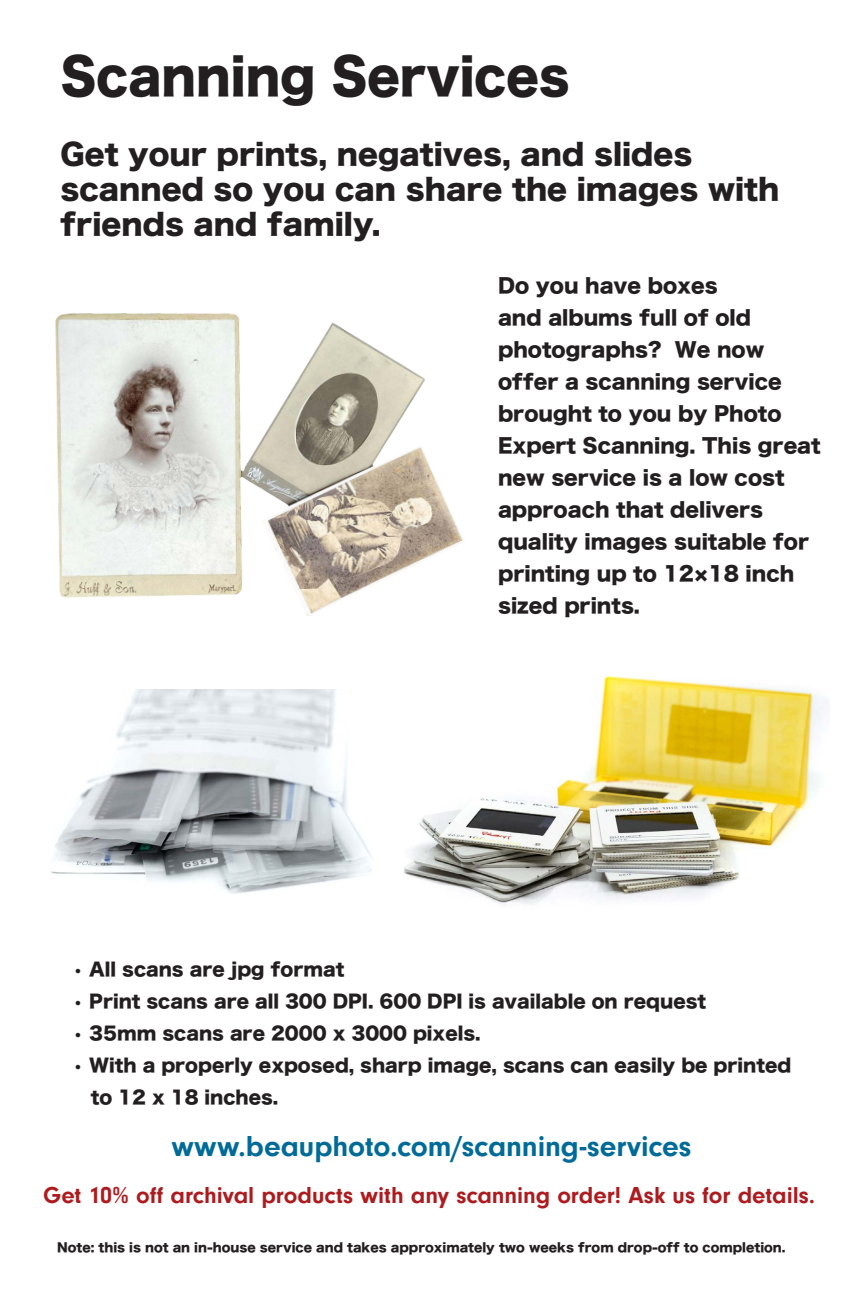
<style>
.page{position:relative;width:864px;height:1296px;background:#fff}
.page>*{position:absolute;margin:0;border:0;box-sizing:border-box;transform-origin:0 0}
.t1{font:49.6px "Hira Kaku Std W8";color:#231f20;scale:.95 1}
.t2{font:700 30px "Neuzeit Gro";color:#006b98}
.t3{font:29px/35px "Hira Kaku Std W8";color:#231f20}
.t4{font:700 24px "Neuzeit Gro";color:#ae1b1f}
.t5{font:19.8px/32px "Hira Kaku Std W8";color:#231f20}
.t6{font:18px/32px "Hira Kaku Std W8";color:#231f20}
.t7{font:12.2px "Hira Kaku Std W8";color:#231f20}
</style>
<div class="page">
<img style="left:55px;top:313px;width:409px;height:303px">
<img style="left:51px;top:690px;width:321px;height:204px">
<img style="left:403px;top:675px;width:426px;height:229px">
<h1 class="t1" style="left:60px;top:49px;width:538px">Scanning Services</h1>
<h3 class="t3" style="left:60px;top:138px;width:720px">Get your prints, negatives, and slides scanned so you can share the images with friends and family.</h3>
<p class="t5" style="left:498px;top:270px;width:324px">Do you have boxes<br>and albums full of old photographs? We now offer a scanning service brought to you by Photo<br>Expert Scanning. This great new service is a low cost approach that delivers quality images suitable for printing up to 12×18 inch sized prints.</p>
<p class="t6" style="left:73px;top:954px;width:273px">• All scans are jpg format</p>
<p class="t6" style="left:73px;top:986px;width:635px">• Print scans are all 300 DPI. 600 DPI is available on request</p>
<p class="t6" style="left:73px;top:1018px;width:409px">• 35mm scans are 2000 x 3000 pixels.</p>
<p class="t6" style="left:91px;top:1050px;width:702px;text-indent:-18px">• With a properly exposed, sharp image, scans can easily be printed to 12 x 18 inches.</p>
<h2 class="t2" style="left:172px;top:1129px;width:521px">www.beauphoto.com/scanning-services</h2>
<p class="t4" style="left:43px;top:1182px;width:774px">Get 10% off archival products with any scanning order! Ask us for details.</p>
<p class="t7" style="left:57px;top:1240px;width:730px">Note: this is not an in-house service and takes approximately two weeks from drop-off to completion.</p>
</div>
